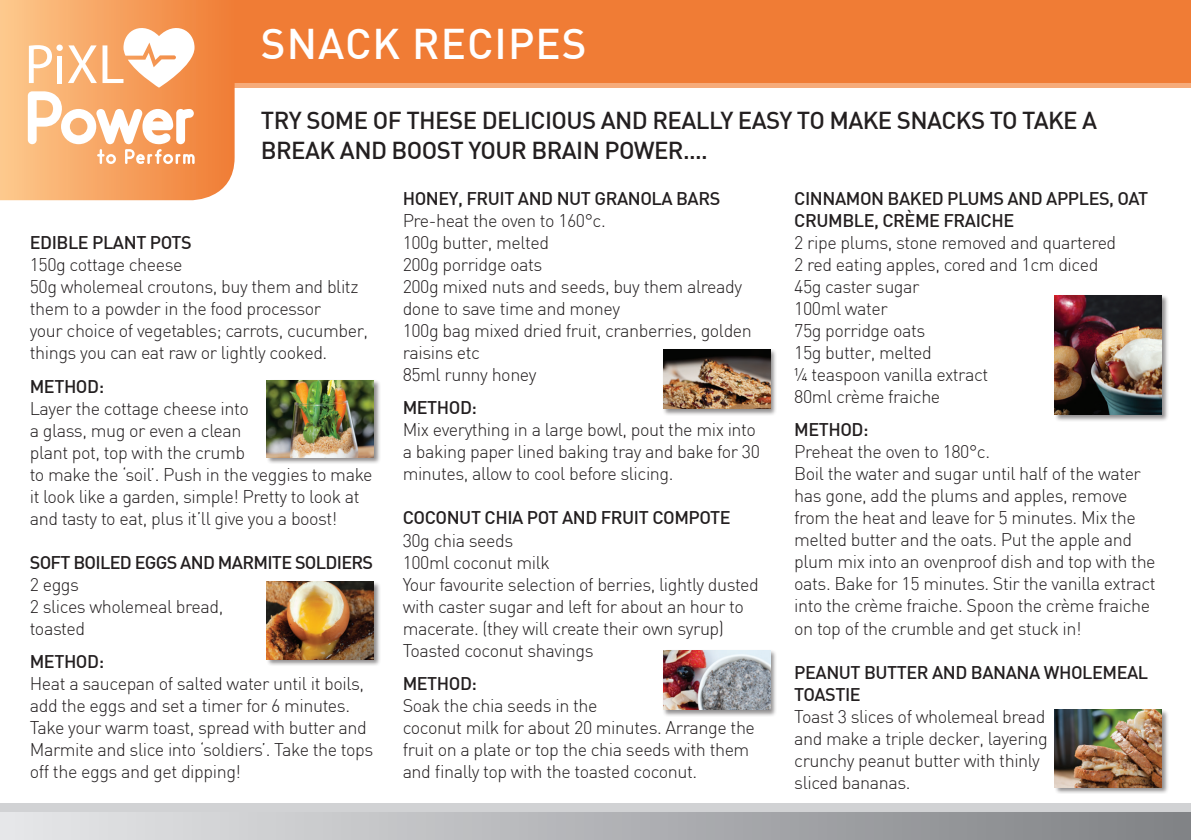
<style>
.page{position:relative;width:1191px;height:840px;background:#fff}
.page>*{position:absolute;margin:0;border:0;box-sizing:border-box;transform-origin:0 0}
.t1{font:500 42px "DIN";letter-spacing:.025em;color:#fff}
.t2{font:500 24px/30px "DIN";letter-spacing:-.025em;color:#231f20}
.t3{font:300 18px/22px "DIN";letter-spacing:-.025em;color:#231f20}
.t4{font:500 18px/22px "DIN";letter-spacing:-.025em;color:#231f20}
</style>
<div class="page">
<div style="left:0;top:803px;width:1191px;height:36px;background:#d1d2d4"></div>
<svg style="left:235px;top:82px;width:956px;height:6px;background:#f5a36e"></svg>
<div style="left:0;top:0;width:1191px;height:82px;background:#f07c35"></div>
<div style="left:0;top:811px;width:1191px;height:28px;background:linear-gradient(to right,#e6e7e9,#7f8185)"></div>
<div style="left:1054px;top:708px;width:115px;height:85px;background:#231f20;opacity:.5"></div>
<img style="left:1054px;top:709px;width:107px;height:77px">
<div style="left:1054px;top:294px;width:115px;height:127px;background:#231f20;opacity:.5"></div>
<img style="left:1054px;top:295px;width:107px;height:119px">
<div style="left:662px;top:348px;width:115px;height:67px;background:#231f20;opacity:.5"></div>
<img style="left:663px;top:349px;width:107px;height:59px">
<div style="left:266px;top:580px;width:115px;height:85px;background:#231f20;opacity:.5"></div>
<img style="left:266px;top:581px;width:107px;height:77px">
<div style="left:662px;top:649px;width:115px;height:67px;background:#231f20;opacity:.5"></div>
<img style="left:663px;top:649px;width:107px;height:60px">
<div style="left:266px;top:379px;width:115px;height:85px;background:#231f20;opacity:.5"></div>
<img style="left:266px;top:380px;width:107px;height:77px">
<svg style="left:0;top:0;width:235px;height:200px"></svg>
<svg style="left:28px;top:20px;width:167px;height:144px"></svg>
<div style="left:57px;top:56px;width:5px;height:27px;background:#fff"></div>
<div style="left:56px;top:45px;width:7px;height:6px;background:#fff;border-radius:50%"></div>
<h1 class="t1" style="left:261px;top:17px;width:327px">SNACK RECIPES</h1>
<h2 class="t2" style="left:261px;top:104px;width:838px">TRY SOME OF THESE DELICIOUS AND REALLY EASY TO MAKE SNACKS TO TAKE A<br>BREAK AND BOOST YOUR BRAIN POWER....</h2>
<p class="t4" style="left:30px;top:231px;width:163px">EDIBLE PLANT POTS</p>
<p class="t3" style="left:30px;top:253px;width:340px">150g cottage cheese<br>50g wholemeal croutons, buy them and blitz them to a powder in the food processor<br>your choice of vegetables; carrots, cucumber, things you can eat raw or lightly cooked.</p>
<p class="t4" style="left:30px;top:374px;width:76px">METHOD:</p>
<p class="t3" style="left:30px;top:397px;width:344px">Layer the cottage cheese into<br>a glass, mug or even a clean<br>plant pot, top with the crumb<br>to make the ‘soil’. Push in the veggies to make it look like a garden, simple! Pretty to look at and tasty to eat, plus it’ll give you a boost!</p>
<p class="t4" style="left:30px;top:550px;width:345px">SOFT BOILED EGGS AND MARMITE SOLDIERS</p>
<p class="t3" style="left:30px;top:573px;width:195px">2 eggs<br>2 slices wholemeal bread, toasted</p>
<p class="t4" style="left:30px;top:650px;width:76px">METHOD:</p>
<p class="t3" style="left:30px;top:672px;width:345px">Heat a saucepan of salted water until it boils, add the eggs and set a timer for 6 minutes.<br>Take your warm toast, spread with butter and Marmite and slice into ‘soldiers’. Take the tops off the eggs and get dipping!</p>
<p class="t4" style="left:403px;top:187px;width:319px">HONEY, FRUIT AND NUT GRANOLA BARS</p>
<p class="t3" style="left:403px;top:209px;width:351px">Pre-heat the oven to 160°c.<br>100g butter, melted<br>200g porridge oats<br>200g mixed nuts and seeds, buy them already done to save time and money<br>100g bag mixed dried fruit, cranberries, golden raisins etc<br>85ml runny honey</p>
<p class="t4" style="left:403px;top:396px;width:76px">METHOD:</p>
<p class="t3" style="left:403px;top:418px;width:359px">Mix everything in a large bowl, pout the mix into a baking paper lined baking tray and bake for 30 minutes, allow to cool before slicing.</p>
<p class="t4" style="left:403px;top:506px;width:329px">COCONUT CHIA POT AND FRUIT COMPOTE</p>
<p class="t3" style="left:403px;top:528px;width:358px">30g chia seeds<br>100ml coconut milk<br>Your favourite selection of berries, lightly dusted with caster sugar and left for about an hour to macerate. (they will create their own syrup)<br>Toasted coconut shavings</p>
<p class="t4" style="left:403px;top:671px;width:76px">METHOD:</p>
<p class="t3" style="left:403px;top:694px;width:354px">Soak the chia seeds in the<br>coconut milk for about 20 minutes. Arrange the fruit on a plate or top the chia seeds with them and finally top with the toasted coconut.</p>
<p class="t4" style="left:794px;top:186px;width:356px">CINNAMON BAKED PLUMS AND APPLES, OAT<br>CRUMBLE, CRÈME FRAICHE</p>
<p class="t3" style="left:794px;top:231px;width:323px">2 ripe plums, stone removed and quartered<br>2 red eating apples, cored and 1cm diced<br>45g caster sugar<br>100ml water<br>75g porridge oats<br>15g butter, melted<br>¼ teaspoon vanilla extract<br>80ml crème fraiche</p>
<p class="t4" style="left:794px;top:418px;width:76px">METHOD:</p>
<p class="t3" style="left:794px;top:440px;width:363px">Preheat the oven to 180°c.<br>Boil the water and sugar until half of the water has gone, add the plums and apples, remove from the heat and leave for 5 minutes. Mix the melted butter and the oats. Put the apple and plum mix into an ovenproof dish and top with the oats. Bake for 15 minutes. Stir the vanilla extract into the crème fraiche. Spoon the crème fraiche on top of the crumble and get stuck in!</p>
<p class="t4" style="left:794px;top:660px;width:355px">PEANUT BUTTER AND BANANA WHOLEMEAL<br>TOASTIE</p>
<p class="t3" style="left:794px;top:704px;width:255px">Toast 3 slices of wholemeal bread and make a triple decker, layering crunchy peanut butter with thinly sliced bananas.</p>
</div>
